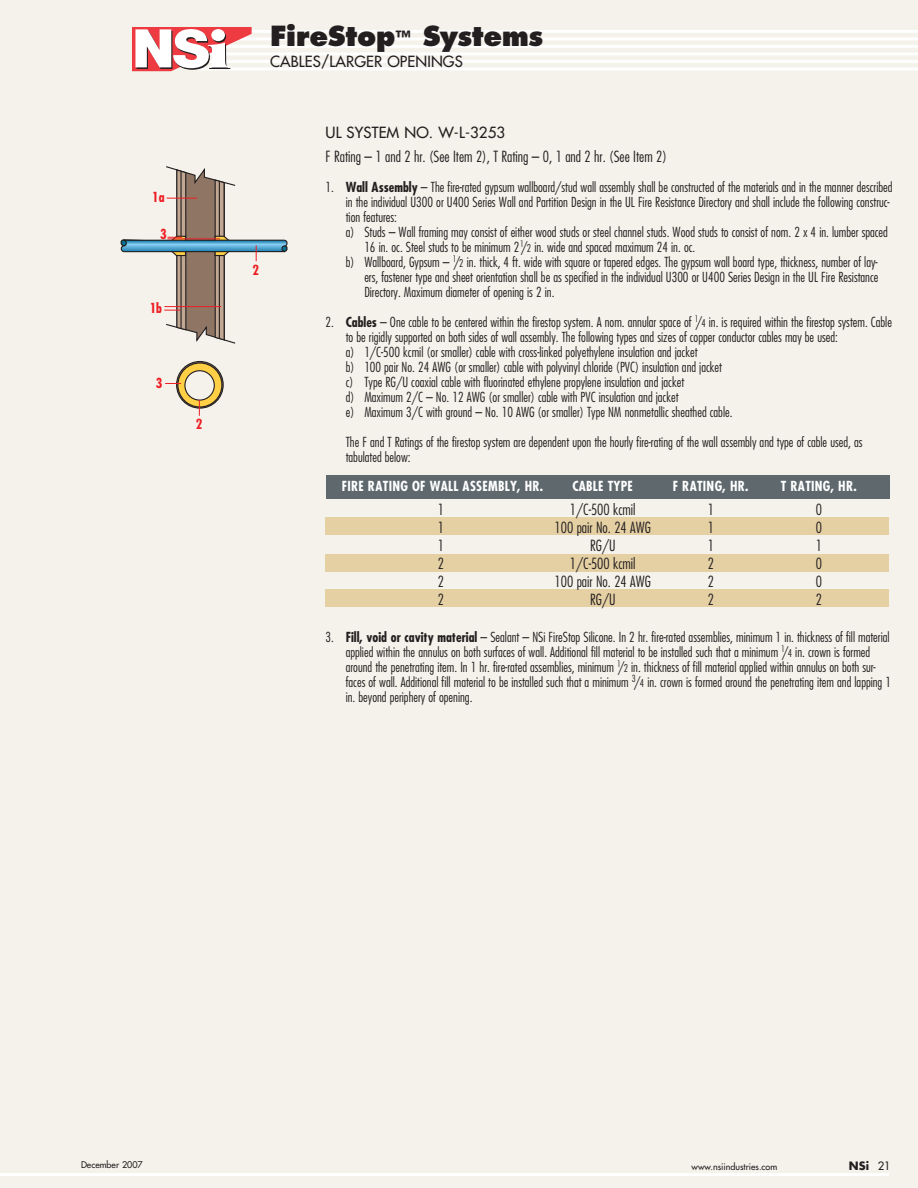
<style>
.page{position:relative;width:918px;height:1188px;background:#f5f2eb}
.page>*{position:absolute;margin:0;border:0;box-sizing:border-box;transform-origin:0 0}
.t1{font:800 27px "Futura";letter-spacing:-.01em;color:#231f20}
.t2{font:300 condensed 15px "Futura";color:#231f20}
.t3{font:15px "Futura";letter-spacing:.01em;color:#231f20}
.t4{font:300 condensed 13.5px/15px "Futura";color:#231f20}
.t5{font:700 condensed 13.5px "Futura";letter-spacing:.02em;color:#fff}
.t6{font:700 condensed 13.5px "Futura";color:#ee1d23}
.t7{font:700 11.25px "Futura";color:#231f20}
.t8{font:9px "Futura";color:#231f20}
.s1{font-size:16.5px}
.s2{font-weight:700}
.s3{font-size:10.5px}
.s4{font-weight:400}
</style>
<div class="page">
<hr style="left:0;top:1173px;width:889px;height:3px;background:#fff">
<svg style="left:165px;top:361px;width:59px;height:55px"></svg>
<svg style="left:120px;top:166px;width:168px;height:178px"></svg>
<hr style="left:198px;top:30px;width:720px;height:3px;background:#fff">
<hr style="left:198px;top:37px;width:720px;height:3px;background:#fff">
<hr style="left:198px;top:45px;width:720px;height:3px;background:#fff">
<hr style="left:198px;top:52px;width:720px;height:3px;background:#fff">
<hr style="left:198px;top:60px;width:720px;height:3px;background:#fff">
<hr style="left:198px;top:67px;width:720px;height:3px;background:#fff">
<div style="left:326px;top:476px;width:564px;height:23px;background:#5e686d"></div>
<div style="left:326px;top:518px;width:563px;height:17px;background:#e5d0a4"></div>
<div style="left:326px;top:554px;width:563px;height:18px;background:#e5d0a4"></div>
<div style="left:326px;top:589px;width:563px;height:18px;background:#e5d0a4"></div>
<svg style="left:132px;top:27px;width:120px;height:44px"></svg>
<p class="t6" style="left:152px;top:188px;width:14px">1a</p>
<p class="t6" style="left:160px;top:226px;width:8px">3</p>
<p class="t6" style="left:150px;top:299px;width:14px">1b</p>
<p class="t6" style="left:156px;top:375px;width:8px">3</p>
<p class="t6" style="left:196px;top:415px;width:8px">2</p>
<h1 class="t1" style="left:270px;top:20px;width:275px">FireStop<span class="s1">™</span> Systems</h1>
<p class="t3" style="left:270px;top:52px;width:10px">Cabl</p>
<p class="t3" style="left:305px;top:52px;width:42px">es/Larg</p>
<p class="t3" style="left:366px;top:52px;width:98px">er Openings</p>
<p class="t6" style="left:253px;top:261px;width:8px">2</p>
<p class="t3" style="left:326px;top:123px;width:181px">UL System No. W-L-3253</p>
<p class="t2" style="left:326px;top:147px;width:343px">F Rating – 1 and 2 hr. (See Item 2), T Rating – 0, 1 and 2 hr. (See Item 2)</p>
<p class="t4" style="left:326px;top:179px;width:568px">1. <span class="s2">Wall Assembly</span> – The fire-rated gypsum wallboard/stud wall assembly shall be constructed of the materials and in the manner described</p>
<p class="t4" style="left:346px;top:194px;width:545px">in the individual U300 or U400 Series Wall and Partition Design in the UL Fire Resistance Directory and shall include the following construc-</p>
<p class="t4" style="left:346px;top:209px;width:53px">tion features:</p>
<p class="t4" style="left:346px;top:224px;width:544px">a) Studs – Wall framing may consist of either wood studs or steel channel studs. Wood studs to consist of nom. 2 x 4 in. lumber spaced</p>
<p class="t4" style="left:364px;top:239px;width:333px">16 in. oc. Steel studs to be minimum 2<sup>1</sup>/<span class="s3">2</span> in. wide and spaced maximum 24 in. oc.</p>
<p class="t4" style="left:346px;top:254px;width:533px">b) Wallboard, Gypsum – <sup>1</sup>/<span class="s3">2</span> in. thick, 4 ft. wide with square or tapered edges. The gypsum wall board type, thickness, number of lay-</p>
<p class="t4" style="left:364px;top:269px;width:516px">ers, fastener type and sheet orientation shall be as specified in the individual U300 or U400 Series Design in the UL Fire Resistance</p>
<p class="t4" style="left:364px;top:284px;width:192px">Directory. Maximum diameter of opening is 2 in.</p>
<p class="t4" style="left:346px;top:314px;width:548px;text-indent:-20px">2. <span class="s2">Cables</span> – One cable to be centered within the firestop system. A nom. annular space of <sup>1</sup>/<span class="s3">4</span> in. is required within the firestop system. Cable to be rigidly supported on both sides of wall assembly. The following types and sizes of copper conductor cables may be used:<br>a) 1/C-500 kcmil (or smaller) cable with cross-linked polyethylene insulation and jacket<br>b) 100 pair No. 24 AWG (or smaller) cable with polyvinyl chloride (PVC) insulation and jacket<br>c) Type RG/U coaxial cable with fluorinated ethylene propylene insulation and jacket<br>d) Maximum 2/C – No. 12 AWG (or smaller) cable with PVC insulation and jacket<br>e) Maximum 3/C with ground – No. 10 AWG (or smaller) Type NM nonmetallic sheathed cable.</p>
<p class="t4" style="left:346px;top:434px;width:518px">The F and T Ratings of the firestop system are dependent upon the hourly fire-rating of the wall assembly and type of cable used, as tabulated below:</p>
<p class="t5" style="left:342px;top:477px;width:203px">Fire Rating of Wall Assembly, hr.</p>
<p class="t5" style="left:572px;top:477px;width:54px">Cable Type</p>
<p class="t5" style="left:673px;top:477px;width:77px">F Rating, hr.</p>
<p class="t5" style="left:781px;top:477px;width:78px">T Rating, hr.</p>
<p class="t2" style="left:438px;top:500px;width:8px">1</p>
<p class="t2" style="left:570px;top:500px;width:67px">1/C-500 kcmil</p>
<p class="t2" style="left:708px;top:500px;width:8px">1</p>
<p class="t2" style="left:816px;top:500px;width:8px">0</p>
<p class="t2" style="left:438px;top:518px;width:8px">1</p>
<p class="t2" style="left:555px;top:518px;width:98px">100 pair No. 24 AWG</p>
<p class="t2" style="left:708px;top:518px;width:8px">1</p>
<p class="t2" style="left:816px;top:518px;width:8px">0</p>
<p class="t2" style="left:438px;top:536px;width:8px">1</p>
<p class="t2" style="left:590px;top:536px;width:27px">RG/U</p>
<p class="t2" style="left:708px;top:536px;width:8px">1</p>
<p class="t2" style="left:816px;top:536px;width:8px">1</p>
<p class="t2" style="left:438px;top:554px;width:8px">2</p>
<p class="t2" style="left:570px;top:554px;width:67px">1/C-500 kcmil</p>
<p class="t2" style="left:708px;top:554px;width:8px">2</p>
<p class="t2" style="left:816px;top:554px;width:8px">0</p>
<p class="t2" style="left:438px;top:572px;width:8px">2</p>
<p class="t2" style="left:555px;top:572px;width:98px">100 pair No. 24 AWG</p>
<p class="t2" style="left:708px;top:572px;width:8px">2</p>
<p class="t2" style="left:816px;top:572px;width:8px">0</p>
<p class="t2" style="left:438px;top:590px;width:8px">2</p>
<p class="t2" style="left:590px;top:590px;width:27px">RG/U</p>
<p class="t2" style="left:708px;top:590px;width:8px">2</p>
<p class="t2" style="left:816px;top:590px;width:8px">2</p>
<p class="t4" style="left:346px;top:629px;width:547px;text-indent:-20px">3. <span class="s2">Fill, void or cavity material</span> – Sealant – NSi FireStop Silicone. In 2 hr. fire-rated assemblies, minimum 1 in. thickness of fill material applied within the annulus on both surfaces of wall. Additional fill material to be installed such that a minimum <sup>1</sup>/<span class="s3">4</span> in. crown is formed around the penetrating item. In 1 hr. fire-rated assemblies, minimum <sup>1</sup>/<span class="s3">2</span> in. thickness of fill material applied within annulus on both sur&shy;faces of wall. Additional fill material to be installed such that a minimum <sup>3</sup>/<span class="s3">4</span> in. crown is formed around the penetrating item and lapping 1 in. beyond periphery of opening.</p>
<p class="t8" style="left:81px;top:1159px;width:63px">December 2007</p>
<p class="t8" style="left:692px;top:1161px;width:87px">www.nsiindustries.com</p>
<p class="t7" style="left:849px;top:1158px;width:43px">NSi <span class="s4">21</span></p>
</div>
